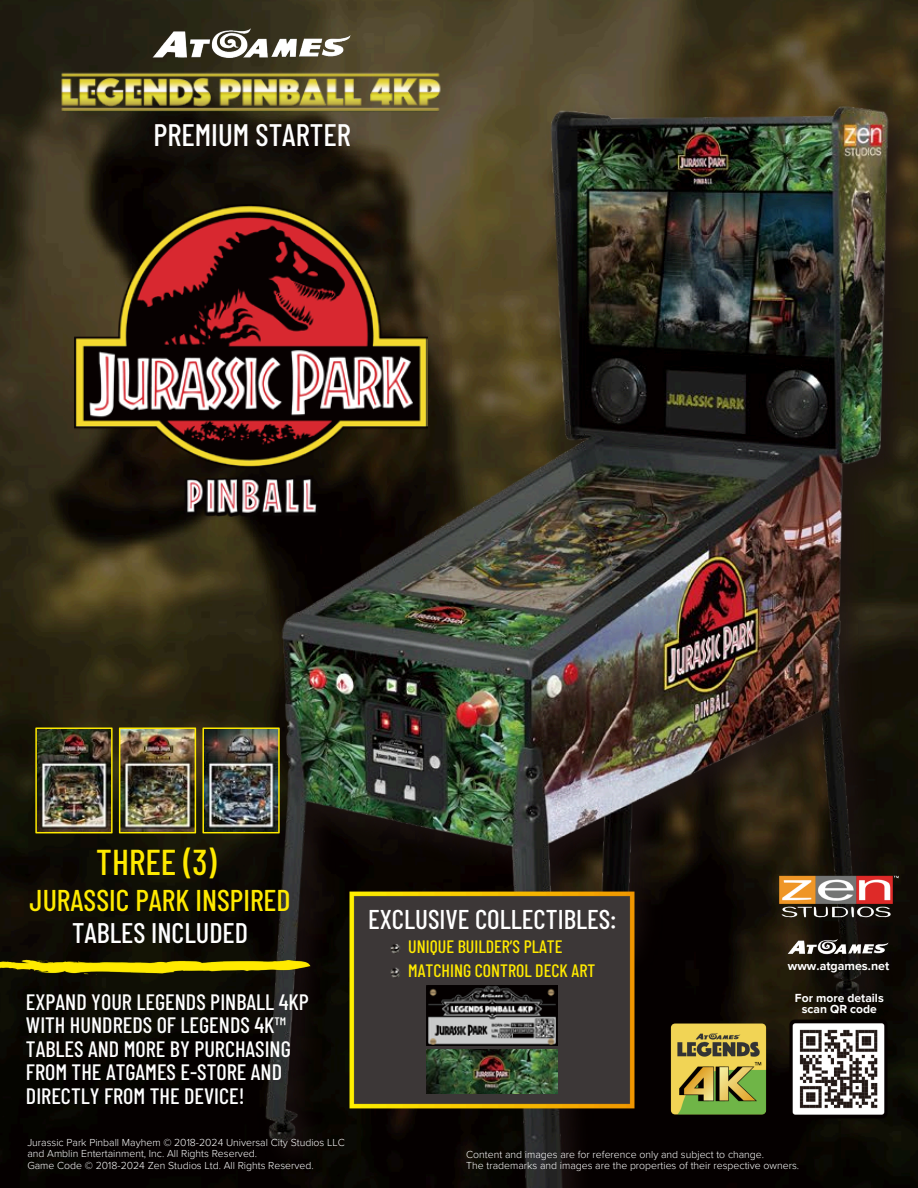
<style>
.page{position:relative;width:918px;height:1188px;background:#fff}
.page>*{position:absolute;margin:0;border:0;box-sizing:border-box;transform-origin:0 0}
.t1{font:500 35.85px "Barlow Condensed";color:#ffea00}
.t2{font:500 31.05px "Barlow Condensed";color:#fff}
.t3{font:500 30px "Barlow Condensed";color:#ffea00}
.t4{font:500 28.35px "Barlow Condensed";color:#fff}
.t5{font:500 27.15px "Barlow Condensed";color:#fff}
.t6{font:500 22.2px/23.7px "Barlow Condensed";color:#fff}
.t7{font:500 18px/23.7px "Barlow Condensed";color:#ffea00}
.t8{font:700 12.45px "Proxima Nova";color:#fff}
.t9{font:700 12.15px/11.2px "Proxima Nova";color:#fff;text-align:center}
.t10{font:300 10.5px/11.2px "Proxima Nova";color:#fff}
</style>
<div class="page">
<img style="left:0;top:0;width:163px;height:1188px">
<img style="left:163px;top:0;width:755px;height:1188px">
<img style="left:145px;top:20px;width:213px;height:41px">
<img style="left:55px;top:61px;width:393px;height:62px">
<img style="left:342px;top:884px;width:300px;height:231px">
<img style="left:664px;top:1016px;width:110px;height:106px">
<img style="left:781px;top:931px;width:115px;height:31px">
<img style="left:782px;top:1013px;width:113px;height:112px">
<img style="left:771px;top:868px;width:135px;height:56px">
<img style="left:382px;top:936px;width:26px;height:24px">
<img style="left:382px;top:960px;width:26px;height:26px">
<img style="left:426px;top:985px;width:132px;height:60px">
<img style="left:75px;top:205px;width:353px;height:311px">
<img style="left:0;top:952px;width:318px;height:31px">
<img style="left:35px;top:728px;width:78px;height:105px">
<img style="left:119px;top:728px;width:77px;height:105px">
<img style="left:202px;top:728px;width:78px;height:105px">
<img style="left:426px;top:1050px;width:132px;height:44px">
<img style="left:134px;top:100px;width:243px;height:80px">
<p class="t2" style="left:153px;top:115px;width:199px">PREMIUM STARTER</p>
<h1 class="t1" style="left:96px;top:839px;width:122px">THREE (3)</h1>
<h1 class="t3" style="left:30px;top:881px;width:262px">JURASSIC PARK INSPIRED</h1>
<h1 class="t4" style="left:72px;top:915px;width:178px">TABLES INCLUDED</h1>
<p class="t6" style="left:26px;top:989px;width:284px">EXPAND YOUR LEGENDS PINBALL 4KP<br>WITH HUNDREDS OF LEGENDS 4K™<br>TABLES AND MORE BY PURCHASING<br>FROM THE ATGAMES E-STORE AND<br>DIRECTLY FROM THE DEVICE!</p>
<p class="t10" style="left:27px;top:1137px;width:319px">Jurassic Park Pinball Mayhem © 2018-2024 Universal City Studios LLC and Amblin Entertainment, Inc. All Rights Reserved.<br>Game Code © 2018-2024 Zen Studios Ltd. All Rights Reserved.</p>
<p class="t5" style="left:368px;top:902px;width:250px">EXCLUSIVE COLLECTIBLES:</p>
<p class="t7" style="left:408px;top:934px;width:189px">UNIQUE BUILDER’S PLATE<br>MATCHING CONTROL DECK ART</p>
<h1 class="t8" style="left:788px;top:958px;width:103px">www.atgames.net</h1>
<p class="t9" style="left:795px;top:992px;width:90px">For more details scan QR code</p>
<p class="t10" style="left:466px;top:1149px;width:299px">Content and images are for reference only and subject to change.</p>
<p class="t10" style="left:466px;top:1160px;width:334px">The trademarks and images are the properties of their respective owners.</p>
</div>
